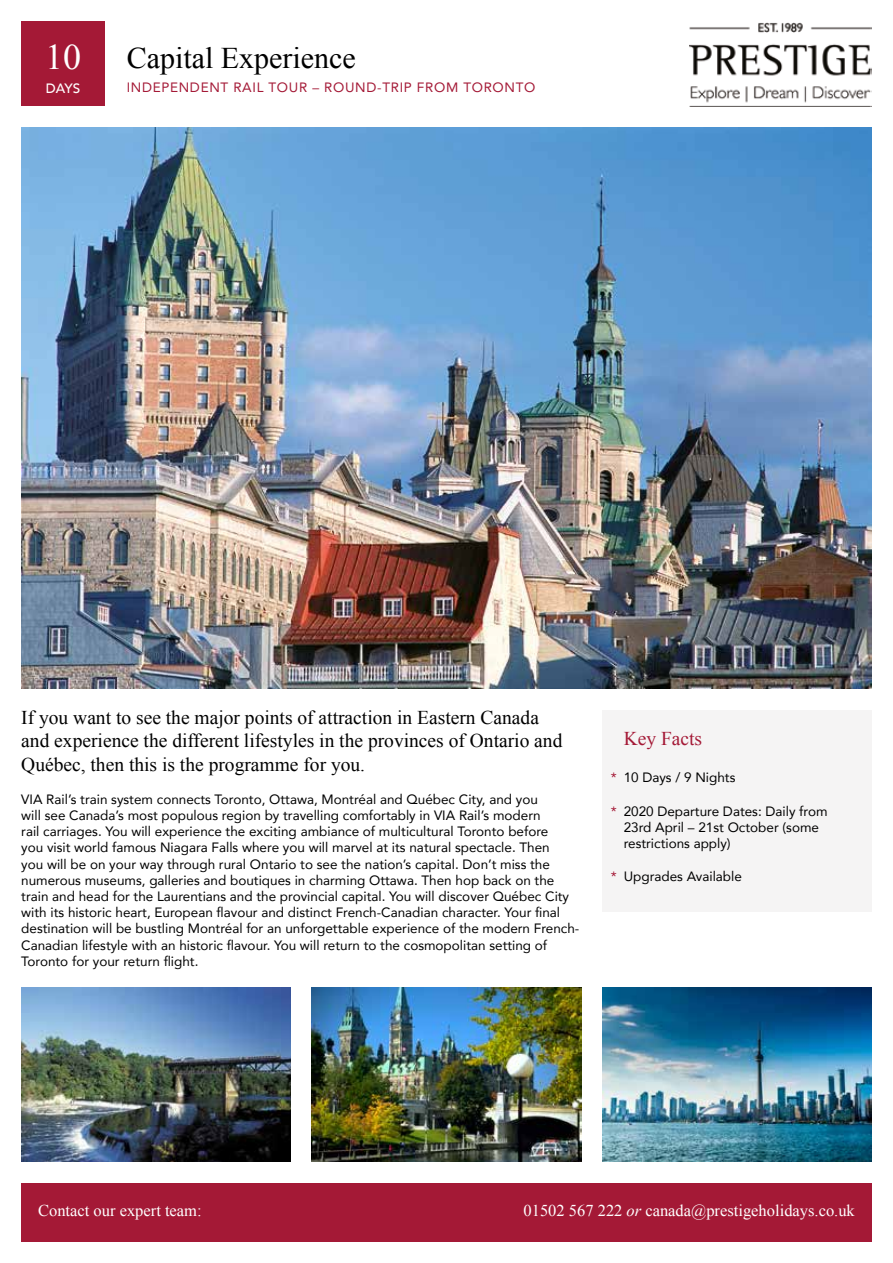
<style>
.page{position:relative;width:893px;height:1263px;background:#fff}
.page>*{position:absolute;margin:0;border:0;box-sizing:border-box;transform-origin:0 0}
.t1{font:36px "Times New Roman";color:#fff}
.t2{font:30px "Times New Roman";color:#000}
.Body_text_large{font:19.5px/23.4px "Times New Roman";color:#000}
.Key_Facts_Heading{font:19.5px "Times New Roman";color:#a41936}
.Body_Text_Contact{font:16.5px "Times New Roman";color:#fff}
.Body_Text{font:13.5px/16.2px "Avenir";color:#000}
.t3{font:13.5px "Avenir";letter-spacing:.05em;color:#a41936}
.t4{font:500 13.5px "Avenir";color:#fff}
.s1{color:#a41936}
.s2{font-style:italic}
</style>
<div class="page">
<img style="left:690px;top:22px;width:182px;height:85px">
<div style="left:21px;top:21px;width:84px;height:85px;background:#a41936"></div>
<div style="left:21px;top:1183px;width:851px;height:59px;background:#a41936"></div>
<div style="left:602px;top:710px;width:270px;height:202px;background:#f5f4f4"></div>
<img style="left:312px;top:987px;width:269px;height:175px">
<img style="left:21px;top:127px;width:851px;height:562px">
<img style="left:602px;top:987px;width:270px;height:175px">
<img style="left:21px;top:987px;width:270px;height:175px">
<h1 class="t1" style="left:45px;top:33px;width:37px">10</h1>
<p class="t4" style="left:46px;top:76px;width:36px">DAYS</p>
<h2 class="t2" style="left:127px;top:37px;width:231px">Capital Experience</h2>
<p class="t3" style="left:127px;top:77px;width:410px">INDEPENDENT RAIL TOUR – ROUND-TRIP FROM TORONTO</p>
<p class="Body_text_large" style="left:21px;top:705px;width:543px">If you want to see the major points of attraction in Eastern Canada and experience the different lifestyles in the provinces of Ontario and<br>Québec, then this is the programme for you.</p>
<p class="Body_Text" style="left:21px;top:790px;width:560px">VIA Rail’s train system connects Toronto, Ottawa, Montréal and Québec City, and you<br>will see Canada’s most populous region by travelling comfortably in VIA Rail’s modern<br>rail carriages. You will experience the exciting ambiance of multicultural Toronto before<br>you visit world famous Niagara Falls where you will marvel at its natural spectacle. Then<br>you will be on your way through rural Ontario to see the nation’s capital. Don’t miss the numerous museums, galleries and boutiques in charming Ottawa. Then hop back on the train and head for the Laurentians and the provincial capital. You will discover Québec City with its historic heart, European flavour and distinct French-Canadian character. Your final destination will be bustling Montréal for an unforgettable experience of the modern French-Canadian lifestyle with an historic flavour. You will return to the cosmopolitan setting of Toronto for your return flight.</p>
<p class="Key_Facts_Heading" style="left:624px;top:725px;width:80px">Key Facts</p>
<p class="Body_Text" style="left:611px;top:769px;width:126px"><span class="s1">*</span> 10 Days / 9 Nights</p>
<p class="Body_Text" style="left:624px;top:802px;width:205px;text-indent:-13px"><span class="s1">*</span> 2020 Departure Dates: Daily from<br>23rd April – 21st October (some restrictions apply)</p>
<p class="Body_Text" style="left:611px;top:868px;width:133px"><span class="s1">*</span> Upgrades Available</p>
<p class="Body_Text_Contact" style="left:38px;top:1200px;width:165px">Contact our expert team:</p>
<p class="Body_Text_Contact" style="left:523px;top:1200px;width:333px">0150 567 222 <span class="s2">or</span> canada@prestigeholidays.co.uk</p>
<p class="Body_Text_Contact" style="left:96px;top:1200px;width:165px">Contact our expert team:</p>
<p class="Body_Text_Contact" style="left:466px;top:1200px;width:333px">01502 567 222 <span class="s2">or</span> canada@prestigeholidays.c .uk</p>
</div>
